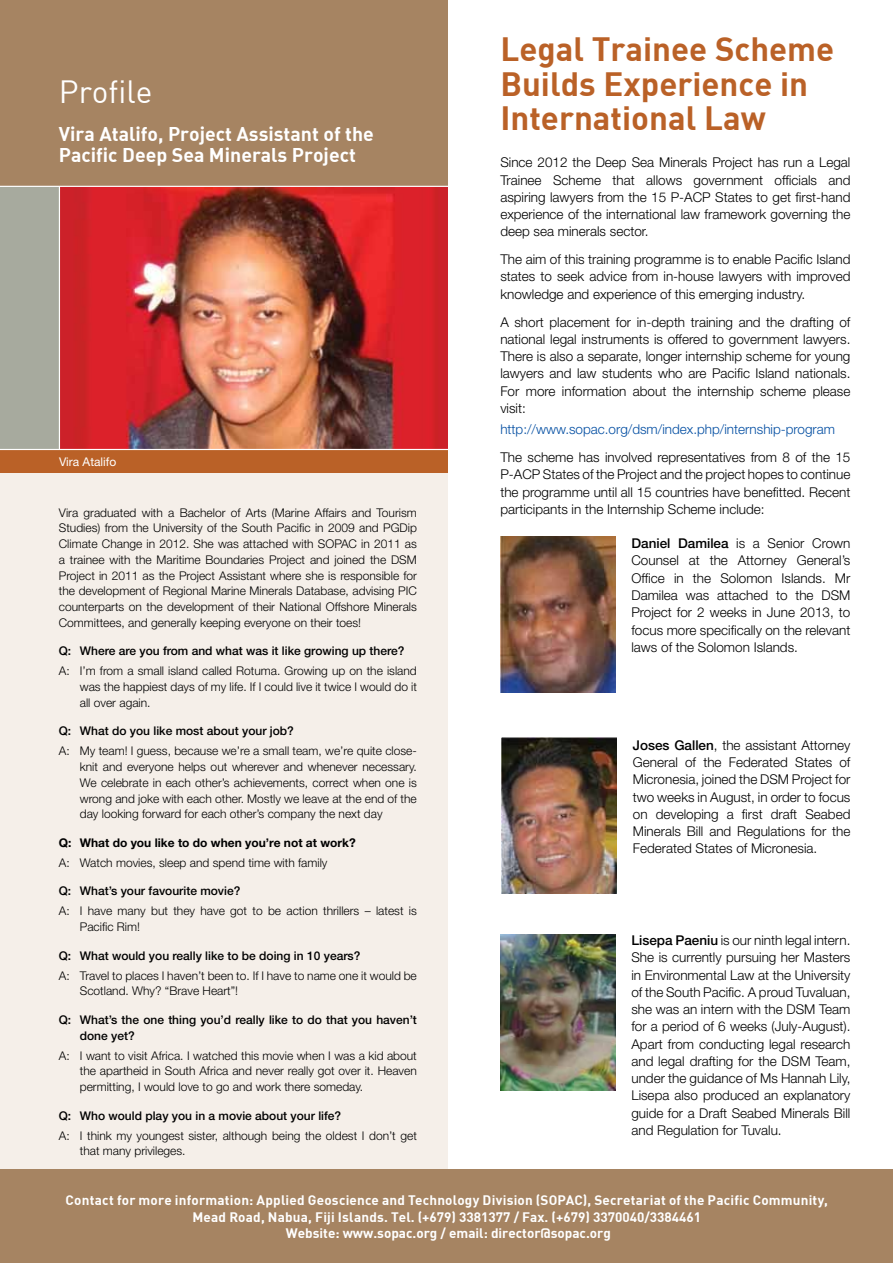
<style>
.page{position:relative;width:893px;height:1263px;background:#fff}
.page>*{position:absolute;margin:0;border:0;box-sizing:border-box;transform-origin:0 0}
.t1{font:33px/34.5px "DIN Bold";color:#ba6127}
.t2{font:31.5px "DIN";color:#fff}
.t3{font:19.5px/21px "DIN Bold Alternate";color:#fff}
.t4{font:300 13.5px/17.2px "Helvetica Neue";color:#000;text-align:justify}
.t5{font:13.5px/16.5px "DIN Bold";color:#fff;text-align:center}
.t6{font:300 13.5px "Helvetica Neue";color:#034ea2}
.t7{font:300 12px/15.8px "Helvetica Neue";color:#000;text-align:justify}
.t8{font:500 12px/15.8px "Helvetica Neue";color:#000}
.t9{font:700 12px "Helvetica Neue";color:#000}
.t10{font:12px "Helvetica Neue";color:#fff}
.s1{font-weight:500}
</style>
<div class="page">
<div style="left:0;top:463px;width:447px;height:800px;background:#f5efe9"></div>
<div style="left:0;top:0;width:447px;height:201px;background:#a68462"></div>
<div style="left:0;top:443px;width:447px;height:30px;background:#ba6127"></div>
<img style="left:60px;top:187px;width:387px;height:262px">
<div style="left:0;top:187px;width:59px;height:262px;background:#a7aa9e"></div>
<hr style="left:0;top:449px;width:451px;height:1px;background:#fff">
<hr style="left:59px;top:186px;width:1px;height:264px;background:#fff">
<div style="left:0;top:1169px;width:893px;height:94px;background:#a68462"></div>
<hr style="left:0;top:186px;width:449px;height:1px;background:#fff">
<img style="left:500px;top:536px;width:115px;height:156px">
<img style="left:502px;top:737px;width:115px;height:156px">
<img style="left:500px;top:934px;width:115px;height:156px">
<h2 class="t2" style="left:59px;top:72px;width:95px">Profile</h2>
<h3 class="t3" style="left:59px;top:123px;width:317px">Vira Atalifo, Project Assistant of the<br>Pacific Deep Sea Minerals Project</h3>
<p class="t10" style="left:59px;top:454px;width:59px">Vira Atalifo</p>
<p class="t7" style="left:59px;top:504px;width:360px">Vira graduated with a Bachelor of Arts (Marine Affairs and Tourism Studies) from the University of the South Pacific in 2009 and PGDip Climate Change in 2012. She was attached with SOPAC in 2011 as a trainee with the Maritime Boundaries Project and joined the DSM Project in 2011 as the Project Assistant where she is responsible for the development of Regional Marine Minerals Database, advising PIC counterparts on the development of their National Offshore Minerals Committees, and generally keeping everyone on their toes!</p>
<p class="t8" style="left:59px;top:643px;width:347px">Q: Where are you from and what was it like growing up there?</p>
<p class="t7" style="left:80px;top:663px;width:339px;text-indent:-21px">A: I’m from a small island called Rotuma. Growing up on the island was the happiest days of my life. If I could live it twice I would do it all over again.</p>
<p class="t8" style="left:59px;top:723px;width:237px">Q: What do you like most about your job?</p>
<p class="t7" style="left:80px;top:743px;width:339px;text-indent:-21px">A: My team! I guess, because we’re a small team, we’re quite close&shy;knit and everyone helps out wherever and whenever necessary.<br>We celebrate in each other’s achievements, correct when one is wrong and joke with each other. Mostly we leave at the end of the day looking forward for each other’s company the next day</p>
<p class="t9" style="left:59px;top:835px;width:298px">Q: What do you like to do when you’re not at work?</p>
<p class="t7" style="left:59px;top:854px;width:270px">A: Watch movies, sleep and spend time with family</p>
<p class="t8" style="left:59px;top:883px;width:183px">Q: What’s your favourite movie?</p>
<p class="t7" style="left:80px;top:903px;width:339px;text-indent:-21px">A: I have many but they have got to be action thrillers – latest is<br>Pacific Rim!</p>
<p class="t8" style="left:59px;top:947px;width:303px">Q: What would you really like to be doing in 10 years?</p>
<p class="t7" style="left:80px;top:967px;width:338px;text-indent:-21px">A: Travel to places I haven’t been to. If I have to name one it would be<br>Scotland. Why? “Brave Heart”!</p>
<p class="t8" style="left:80px;top:1012px;width:339px;text-indent:-21px">Q: What’s the one thing you’d really like to do that you haven’t done yet?</p>
<p class="t7" style="left:80px;top:1047px;width:338px;text-indent:-21px">A: I want to visit Africa. I watched this movie when I was a kid about the apartheid in South Africa and never really got over it. Heaven permitting, I would love to go and work there someday.</p>
<p class="t8" style="left:59px;top:1107px;width:284px">Q: Who would play you in a movie about your life?</p>
<p class="t7" style="left:80px;top:1127px;width:339px;text-indent:-21px">A: I think my youngest sister, although being the oldest I don’t get that many privileges.</p>
<h1 class="t1" style="left:500px;top:31px;width:335px">Legal Trainee Scheme<br>Builds Experience in<br>International Law</h1>
<p class="t4" style="left:500px;top:154px;width:352px">Since 2012 the Deep Sea Minerals Project has run a Legal Trainee Scheme that allows government officials and aspiring lawyers from the 15 P-ACP States to get first-hand experience of the international law framework governing the deep sea minerals sector.</p>
<p class="t4" style="left:500px;top:250px;width:352px">The aim of this training programme is to enable Pacific Island states to seek advice from in-house lawyers with improved knowledge and experience of this emerging industry.</p>
<p class="t4" style="left:500px;top:313px;width:352px">A short placement for in-depth training and the drafting of national legal instruments is offered to government lawyers.<br>There is also a separate, longer internship scheme for young lawyers and law students who are Pacific Island nationals.<br>For more information about the internship scheme please visit:</p>
<p class="t6" style="left:500px;top:421px;width:336px">http://www.sopac.org/dsm/index.php/internship-program</p>
<p class="t4" style="left:500px;top:448px;width:352px">The scheme has involved representatives from 8 of the 15<br>P-ACP States of the Project and the project hopes to continue the programme until all 15 countries have benefitted. Recent participants in the Internship Scheme include:</p>
<p class="t4" style="left:631px;top:534px;width:221px"><span class="s1">Daniel Damilea</span> is a Senior Crown Counsel at the Attorney General’s Office in the Solomon Islands. Mr Damilea was attached to the DSM Project for 2 weeks in June 2013, to focus more specifically on the relevant laws of the Solomon Islands.</p>
<p class="t4" style="left:633px;top:736px;width:219px"><span class="s1">Joses Gallen</span>, the assistant Attorney General of the Federated States of Micronesia, joined the DSM Project for two weeks in August, in order to focus on developing a first draft Seabed Minerals Bill and Regulations for the Federated States of Micronesia.</p>
<p class="t4" style="left:631px;top:931px;width:221px"><span class="s1">Lisepa Paeniu</span> is our ninth legal intern.<br>She is currently pursuing her Masters in Environmental Law at the University of the South Pacific. A proud Tuvaluan, she was an intern with the DSM Team for a period of 6 weeks (July-August).<br>Apart from conducting legal research and legal drafting for the DSM Team, under the guidance of Ms Hannah Lily, Lisepa also produced an explanatory guide for a Draft Seabed Minerals Bill and Regulation for Tuvalu.</p>
<p class="t5" style="left:66px;top:1192px;width:764px">Contact for more information: Applied Geoscience and Technology Division (SO PAC), Secretariat of the Pacific Community,<br>M ead Road, N abua, Fiji Islands. Tel. (+679) 3381377 / Fax. (+679) 3370040/3384461<br>Website: www.sopac.org / email: director@sopac.org</p>
</div>
